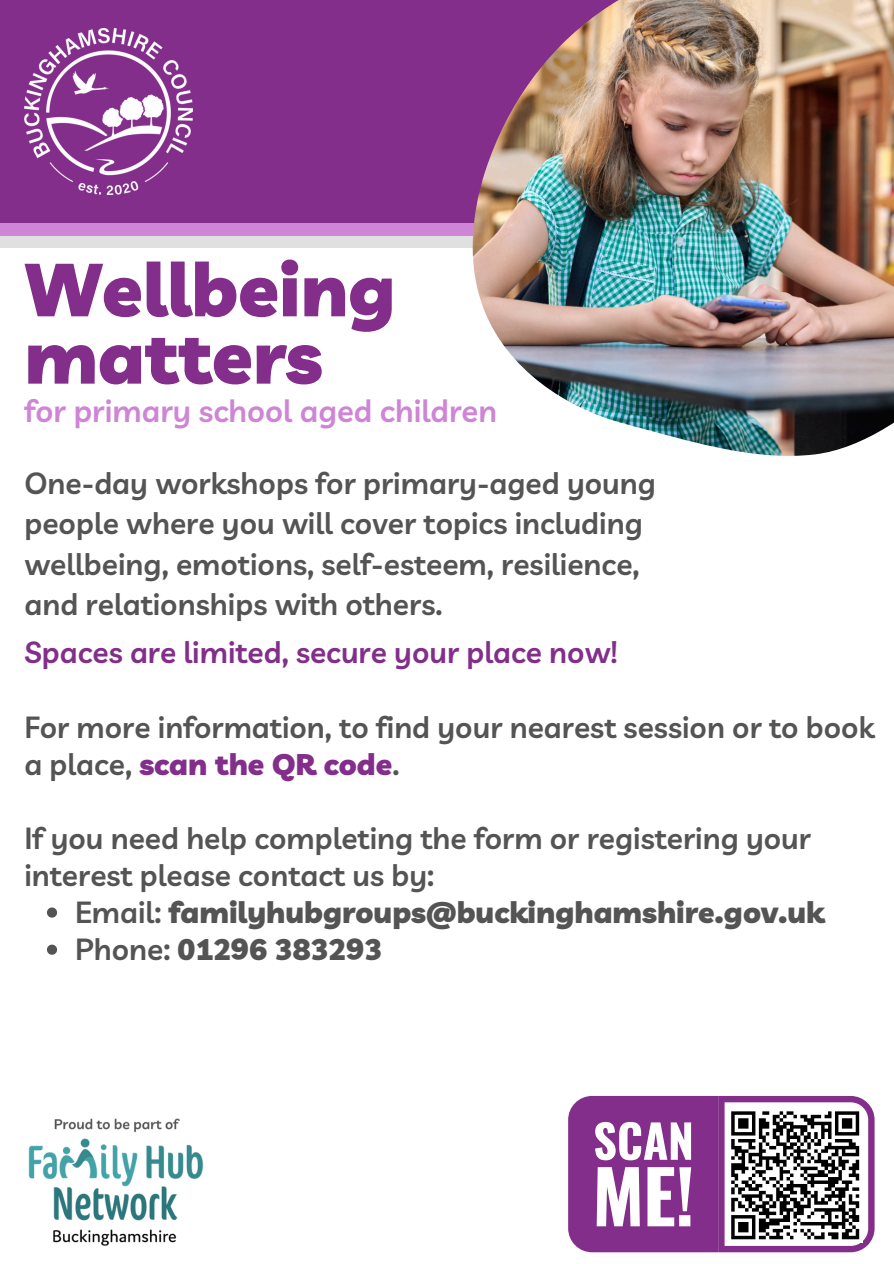
<style>
.page{position:relative;width:894px;height:1264px;background:#fff}
.page>*{position:absolute;margin:0;border:0;box-sizing:border-box;transform-origin:0 0}
.t1{font:900 73.95px/67.3px "Livvic";color:#822e8a}
.t2{font:600 30.75px "Livvic";color:#cf85d6}
.t3{font:600 29.85px/40.5px "Livvic";color:#545454}
.t4{font:900 29.85px "Livvic";color:#545454}
.t5{font:600 29.85px "Livvic";color:#822e8a}
.s1{font-weight:900;color:#822e8a}
.s2{font-weight:600}
</style>
<div class="page">
<img style="left:28px;top:1118px;width:175px;height:128px">
<svg style="left:47px;top:907px;width:10px;height:10px"></svg>
<svg style="left:47px;top:944px;width:10px;height:10px"></svg>
<svg style="left:568px;top:1095px;width:306px;height:157px"></svg>
<div style="left:0;top:0;width:892px;height:248px;background:#e0e0e0"></div>
<div style="left:0;top:0;width:892px;height:235px;background:#cf85d6"></div>
<div style="left:0;top:0;width:892px;height:223px;background:#822e8a"></div>
<img style="left:472px;top:0;width:421px;height:456px">
<img style="left:24px;top:29px;width:168px;height:165px">
<p class="t1" style="left:24px;top:255px;width:372px">Wellbeing matters</p>
<h2 class="t2" style="left:24px;top:391px;width:474px">for primary school aged children</h2>
<p class="t3" style="left:24px;top:462px;width:633px">One-day workshops for primary-aged young people where you will cover topics including wellbeing, emotions, self-esteem, resilience, and relationships with others.</p>
<p class="t5" style="left:24px;top:633px;width:594px">Spaces are limited, secure your place now!</p>
<h1 class="t3" style="left:24px;top:707px;width:851px;line-height:37.2px">For more information, to find your nearest session or to book a place, <span class="s1">scan the QR code</span>.</h1>
<h2 class="t3" style="left:24px;top:819px;width:787px;line-height:37.2px">If you need help completing the form or registering your interest please contact us by:</h2>
<h2 class="t4" style="left:75px;top:893px;width:750px"><span class="s2">Email:</span> familyhubgroups@buckinghamshire.gov.uk</h2>
<h2 class="t4" style="left:75px;top:930px;width:308px"><span class="s2">Phone:</span> 01296 383293</h2>
</div>
